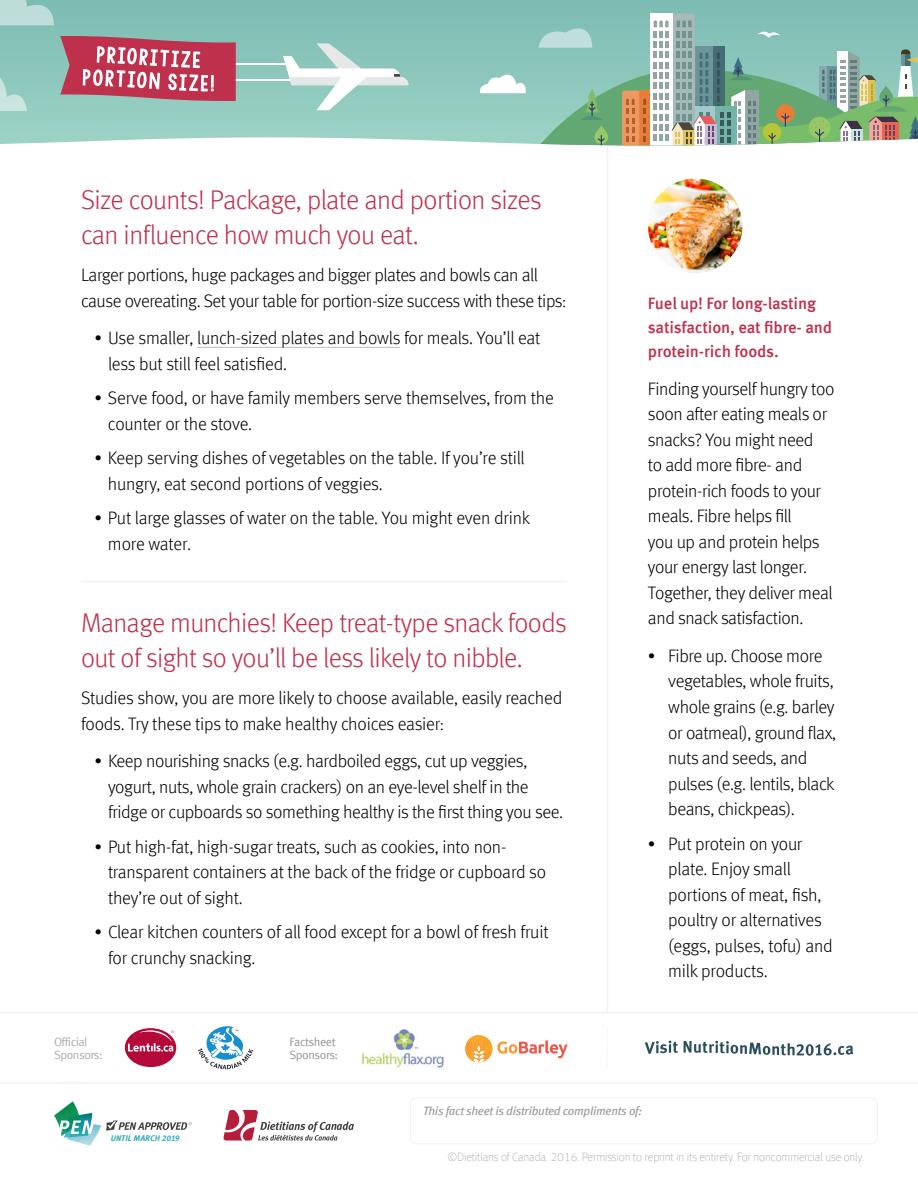
<style>
.page{position:relative;width:918px;height:1188px;background:#fff}
.page>*{position:absolute;margin:0;border:0;box-sizing:border-box;transform-origin:0 0}
.t1{font:300 27px/34.5px "Meta Offc";letter-spacing:-.02em;color:#bf304d}
.t2{font:300 18px/25.5px "Meta Offc";letter-spacing:-.02em;color:#000}
.t3{font:500 16.5px/24px "Meta Offc";letter-spacing:-.01em;color:#bf304d}
.t4{font:100 12px "Meta Offc";letter-spacing:-.01em;color:#939598}
.t5{font:italic 12px "Meta Offc";letter-spacing:-.02em;color:#939598}
.t6{font:12px/13.5px "Meta Offc Norm";letter-spacing:-.04em;color:#939598}
.t7{font:12px/13.5px "Meta Offc Norm";letter-spacing:-.04em;color:#a8aaad}
.t8{font:italic 700 8.25px "Meta Offc";color:#36aab5}
</style>
<div class="page">
<hr style="left:607px;top:135px;width:1px;height:877px;background:#f1f1f3">
<svg style="left:0;top:0;width:918px;height:144px;background:#8ec7bd"></svg>
<hr style="left:0;top:1012px;width:918px;height:1px;background:#f1f1f3">
<hr style="left:0;top:1082px;width:918px;height:2px;background:#f1f1f3">
<svg style="left:537px;top:13px;width:381px;height:133px;background:#91b9a5"></svg>
<svg style="left:478px;top:68px;width:49px;height:25px"></svg>
<svg style="left:0;top:0;width:54px;height:25px"></svg>
<svg style="left:0;top:72px;width:27px;height:39px"></svg>
<img style="left:361px;top:1028px;width:83px;height:40px">
<svg style="left:645px;top:1041px;width:33px;height:13px"></svg>
<svg style="left:684px;top:1041px;width:169px;height:15px"></svg>
<svg style="left:54px;top:1101px;width:138px;height:45px"></svg>
<svg style="left:607px;top:1030px;width:1px;height:35px"></svg>
<svg style="left:223px;top:1110px;width:131px;height:31px"></svg>
<svg style="left:198px;top:1026px;width:55px;height:43px"></svg>
<div style="left:410px;top:1098px;width:468px;height:46px;border:1px solid #f1f1f3;border-radius:6px"></div>
<hr style="left:197px;top:347px;width:203px;height:1px;background:#bcbec0">
<hr style="left:81px;top:581px;width:486px;height:1px;background:#f0f1f2">
<img style="left:648px;top:179px;width:94px;height:94px;border-radius:47px">
<hr style="left:225px;top:63px;width:65px;height:2px;background:#fff">
<hr style="left:227px;top:79px;width:65px;height:2px;background:#fff">
<svg style="left:283px;top:43px;width:125px;height:67px"></svg>
<svg style="left:60px;top:36px;width:176px;height:65px;background:#c16175"></svg>
<div style="left:125px;top:1028px;width:51px;height:39px;background:#b30838;border-radius:50%"></div>
<svg style="left:128px;top:1030px;width:46px;height:22px"></svg>
<svg style="left:465px;top:1035px;width:103px;height:27px"></svg>
<h1 class="t1" style="left:81px;top:183px;width:462px">Size counts! Package, plate and portion sizes can influence how much you eat.</h1>
<p class="t2" style="left:81px;top:263px;width:487px">Larger portions, huge packages and bigger plates and bowls can all cause overeating. Set your table for portion-size success with these tips:</p>
<p class="t2" style="left:108px;top:326px;width:434px;text-indent:-14px">• Use smaller, lunch-sized plates and bowls for meals. You’ll eat less but still feel satisfied.</p>
<p class="t2" style="left:108px;top:386px;width:447px;text-indent:-13px">• Serve food, or have family members serve themselves, from the counter or the stove.</p>
<p class="t2" style="left:108px;top:446px;width:418px;text-indent:-13px">• Keep serving dishes of vegetables on the table. If you’re still hungry, eat second portions of veggies.</p>
<p class="t2" style="left:108px;top:506px;width:424px;text-indent:-13px">• Put large glasses of water on the table. You might even drink more water.</p>
<h1 class="t1" style="left:81px;top:606px;width:487px">Manage munchies! Keep treat-type snack foods out of sight so you’ll be less likely to nibble.</h1>
<p class="t2" style="left:81px;top:686px;width:483px">Studies show, you are more likely to choose available, easily reached foods. Try these tips to make healthy choices easier:</p>
<p class="t2" style="left:108px;top:749px;width:457px;text-indent:-14px">• Keep nourishing snacks (e.g. hardboiled eggs, cut up veggies, yogurt, nuts, whole grain crackers) on an eye-level shelf in the fridge or cupboards so something healthy is the first thing you see.</p>
<p class="t2" style="left:108px;top:834px;width:440px;text-indent:-14px">• Put high-fat, high-sugar treats, such as cookies, into non&shy;transparent containers at the back of the fridge or cupboard so they’re out of sight.</p>
<p class="t2" style="left:108px;top:920px;width:442px;text-indent:-14px">• Clear kitchen counters of all food except for a bowl of fresh fruit for crunchy snacking.</p>
<p class="t7" style="left:54px;top:1035px;width:50px">Official<br>Sponsors:</p>
<p class="t6" style="left:290px;top:1035px;width:50px">Factsheet<br>Sponsors:</p>
<p class="t3" style="left:648px;top:292px;width:186px">Fuel up! For long-lasting satisfaction, eat fibre- and protein-rich foods.</p>
<p class="t2" style="left:648px;top:376px;width:188px">Finding yourself hungry too soon after eating meals or snacks? You might need<br>to add more fibre- and protein-rich foods to your meals. Fibre helps fill<br>you up and protein helps your energy last longer.<br>Together, they deliver meal and snack satisfaction.</p>
<p class="t2" style="left:668px;top:643px;width:170px;text-indent:-20px">• Fibre up. Choose more vegetables, whole fruits, whole grains (e.g. barley or oatmeal), ground flax, nuts and seeds, and pulses (e.g. lentils, black beans, chickpeas).</p>
<p class="t2" style="left:668px;top:831px;width:166px;text-indent:-20px">• Put protein on your plate. Enjoy small portions of meat, fish, poultry or alternatives (eggs, pulses, tofu) and milk products.</p>
<p class="t8" style="left:111px;top:1133px;width:70px">UNTIL MARCH 2019</p>
<p class="t5" style="left:423px;top:1103px;width:221px">This fact sheet is distributed compliments of:</p>
<p class="t4" style="left:447px;top:1150px;width:418px">©Dietitians of Canada. 2016. Permission to reprint in its entirety. For noncommercial use only.</p>
</div>
